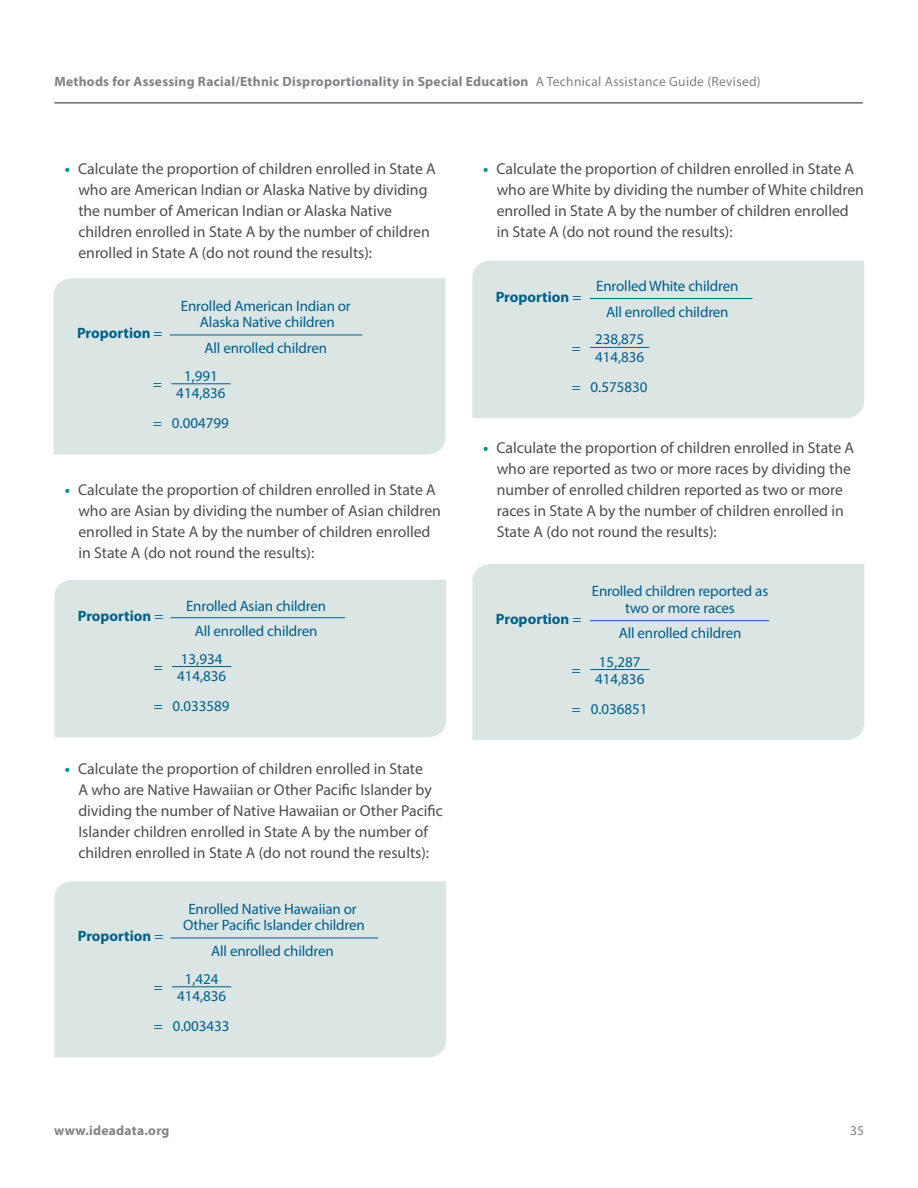
<style>
.page{position:relative;width:918px;height:1188px;background:#fff}
.page>*{position:absolute;margin:0;border:0;box-sizing:border-box;transform-origin:0 0}
.t1{font:15.75px/21px "Myriad Pro";color:#4d4d4f}
.Formula{font:15px/17.2px "Myriad Pro";letter-spacing:-.01em;color:#005e8c;text-align:center}
.Formula-2{font:700 15px "Myriad Pro";color:#005e8c}
.t2{font:700 13.5px "Myriad Pro";letter-spacing:.02em;color:#808285}
.t3{font:13.5px "Myriad Pro";color:#808285}
.s1{font-weight:400}
.s2{font-weight:700;color:#019387}
</style>
<div class="page">
<hr style="left:54px;top:103px;width:809px;height:1px;background:#231f20">
<div style="left:54px;top:278px;width:392px;height:177px;background:#dbe6e4"></div>
<hr style="left:170px;top:335px;width:192px;height:1px;background:#005e8c">
<hr style="left:171px;top:383px;width:60px;height:1px;background:#005e8c">
<div style="left:54px;top:580px;width:392px;height:157px;background:#dbe6e4"></div>
<hr style="left:170px;top:617px;width:175px;height:1px;background:#005e8c">
<hr style="left:172px;top:666px;width:59px;height:1px;background:#005e8c">
<div style="left:54px;top:881px;width:392px;height:177px;background:#dbe6e4"></div>
<hr style="left:170px;top:938px;width:208px;height:1px;background:#005e8c">
<hr style="left:172px;top:986px;width:59px;height:1px;background:#005e8c">
<div style="left:472px;top:261px;width:392px;height:157px;background:#dbe6e4"></div>
<hr style="left:590px;top:298px;width:163px;height:1px;background:#005e8c">
<hr style="left:590px;top:347px;width:59px;height:1px;background:#005e8c">
<div style="left:472px;top:564px;width:392px;height:176px;background:#dbe6e4"></div>
<hr style="left:590px;top:620px;width:179px;height:1px;background:#005e8c">
<hr style="left:590px;top:669px;width:59px;height:1px;background:#005e8c">
<p class="t2" style="left:54px;top:72px;width:708px">Methods for Assessing Racial/Ethnic Disproportionality in Special Education <span class="s1">A Technical Assistance Guide (Revised)</span></p>
<p class="t1" style="left:78px;top:158px;width:359px;text-indent:-13px"><span class="s2">•</span> Calculate the proportion of children enrolled in State A who are American Indian or Alaska Native by dividing the number of American Indian or Alaska Native children enrolled in State A by the number of children enrolled in State A (do not round the results):</p>
<p class="Formula-2" style="left:77px;top:324px;width:87px">Proportion <span class="s1">=</span></p>
<p class="Formula" style="left:181px;top:297px;width:172px;line-height:16.5px">Enrolled American Indian or<br>Alaska Native children</p>
<p class="Formula" style="left:205px;top:339px;width:124px">All enrolled children</p>
<p class="Formula" style="left:176px;top:367px;width:51px">1,991<br>414,836</p>
<p class="Formula" style="left:153px;top:414px;width:77px">= 0.004799</p>
<p class="Formula" style="left:153px;top:376px;width:10px">=</p>
<p class="t1" style="left:78px;top:479px;width:364px;text-indent:-13px"><span class="s2">•</span> Calculate the proportion of children enrolled in State A who are Asian by dividing the number of Asian children enrolled in State A by the number of children enrolled in State A (do not round the results):</p>
<p class="Formula-2" style="left:78px;top:606px;width:87px">Proportion <span class="s1">=</span></p>
<p class="Formula" style="left:186px;top:592px;width:142px;line-height:25.5px">Enrolled Asian children<br>All enrolled children</p>
<p class="Formula" style="left:154px;top:658px;width:10px">=</p>
<p class="Formula" style="left:177px;top:650px;width:51px;text-align:left">13,934<br>414,836</p>
<p class="Formula" style="left:154px;top:697px;width:77px">= 0.033589</p>
<p class="t1" style="left:78px;top:758px;width:366px;text-indent:-13px"><span class="s2">•</span> Calculate the proportion of children enrolled in State<br>A who are Native Hawaiian or Other Pacific Islander by dividing the number of Native Hawaiian or Other Pacific Islander children enrolled in State A by the number of children enrolled in State A (do not round the results):</p>
<p class="Formula-2" style="left:78px;top:927px;width:87px">Proportion <span class="s1">=</span></p>
<p class="Formula" style="left:183px;top:900px;width:183px;line-height:16.5px">Enrolled Native Hawaiian or<br>Other Pacific Islander children</p>
<p class="Formula" style="left:211px;top:942px;width:124px">All enrolled children</p>
<p class="Formula" style="left:177px;top:970px;width:51px">1,424<br>414,836</p>
<p class="Formula" style="left:154px;top:1017px;width:77px">= 0.003433</p>
<p class="Formula" style="left:154px;top:979px;width:10px">=</p>
<p class="t1" style="left:497px;top:158px;width:369px;text-indent:-13px"><span class="s2">•</span> Calculate the proportion of children enrolled in State A who are White by dividing the number of White children enrolled in State A by the number of children enrolled in State A (do not round the results):</p>
<p class="Formula-2" style="left:496px;top:287px;width:87px">Proportion <span class="s1">=</span></p>
<p class="Formula" style="left:596px;top:273px;width:144px;line-height:25.5px">Enrolled White children<br>All enrolled children</p>
<p class="Formula" style="left:572px;top:339px;width:10px">=</p>
<p class="Formula" style="left:595px;top:331px;width:51px;text-align:left">238,875<br>414,836</p>
<p class="Formula" style="left:572px;top:378px;width:77px">= 0.575830</p>
<p class="t1" style="left:497px;top:437px;width:359px;text-indent:-13px"><span class="s2">•</span> Calculate the proportion of children enrolled in State A who are reported as two or more races by dividing the number of enrolled children reported as two or more races in State A by the number of children enrolled in State A (do not round the results):</p>
<p class="Formula-2" style="left:496px;top:609px;width:87px">Proportion <span class="s1">=</span></p>
<p class="Formula" style="left:592px;top:583px;width:178px;line-height:16.5px">Enrolled children reported as two or more races</p>
<p class="Formula" style="left:619px;top:624px;width:124px">All enrolled children</p>
<p class="Formula" style="left:595px;top:653px;width:51px;text-align:left">15,287<br>414,836</p>
<p class="Formula" style="left:572px;top:700px;width:77px">= 0.036851</p>
<p class="Formula" style="left:572px;top:661px;width:10px">=</p>
<p class="t2" style="left:54px;top:1121px;width:117px">www.ideadata.org</p>
<p class="t3" style="left:850px;top:1122px;width:15px">35</p>
</div>
